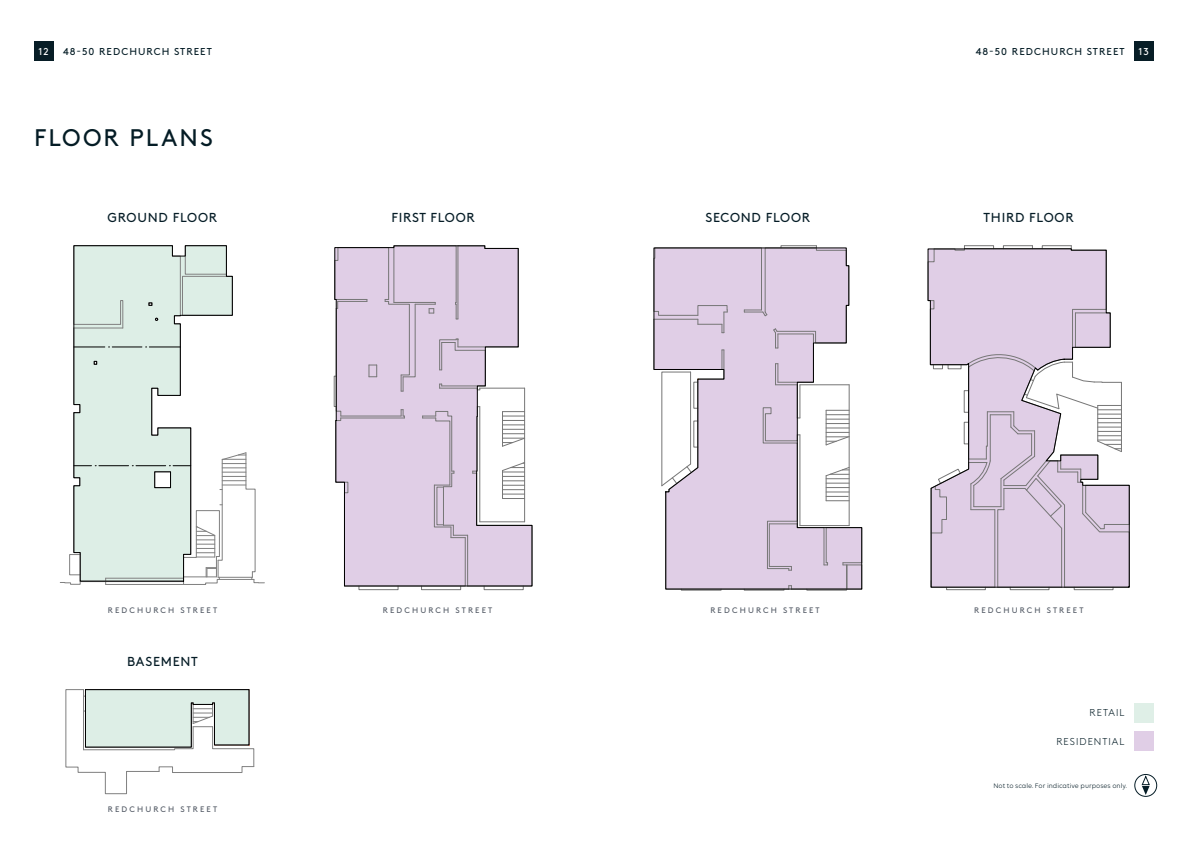
<style>
.page{position:relative;width:1191px;height:842px;background:#fff}
.page>*{position:absolute;margin:0;border:0;box-sizing:border-box;transform-origin:0 0}
.t1{font:24px "Brown";letter-spacing:.085em;color:#041c25}
.t2{font:13px "Brown";letter-spacing:.055em;color:#051c26}
.t3{font:10px "Brown";letter-spacing:.105em;color:#041c25}
.t4{font:300 10px "Brown";letter-spacing:.105em;color:#041c25}
.t5{font:10px "Brown";color:#fff}
.t6{font:8px "Brown";letter-spacing:.265em;color:#535a65}
.t7{font:7px "Volte";color:#051c26}
</style>
<div class="page">
<div style="left:34px;top:41px;width:19px;height:20px;background:#071d26"></div>
<div style="left:1134px;top:41px;width:19px;height:20px;background:#071d26"></div>
<div style="left:1134px;top:703px;width:19px;height:19px;background:#dfefe7"></div>
<div style="left:1134px;top:731px;width:19px;height:19px;background:#e0cee6"></div>
<div style="left:1134px;top:774px;width:23px;height:23px;border:1px solid #051c26;border-radius:50%"></div>
<svg style="left:1141px;top:775px;width:9px;height:20px"></svg>
<svg style="left:60px;top:245px;width:205px;height:340px"></svg>
<div style="left:421px;top:586px;width:40px;height:4px;border:1px solid #767676"></div>
<div style="left:359px;top:586px;width:39px;height:4px;border:1px solid #767676"></div>
<div style="left:484px;top:586px;width:39px;height:4px;border:1px solid #767676"></div>
<svg style="left:334px;top:245px;width:199px;height:342px"></svg>
<div style="left:946px;top:587px;width:39px;height:3px;border:1px solid #767676"></div>
<div style="left:1010px;top:587px;width:39px;height:3px;border:1px solid #767676"></div>
<div style="left:1074px;top:587px;width:39px;height:3px;border:1px solid #767676"></div>
<svg style="left:927px;top:248px;width:203px;height:340px"></svg>
<svg style="left:653px;top:247px;width:209px;height:343px"></svg>
<svg style="left:65px;top:689px;width:189px;height:105px"></svg>
<p class="t5" style="left:38px;top:44px;width:12px">12</p>
<p class="t5" style="left:1138px;top:44px;width:12px">13</p>
<p class="t3" style="left:63px;top:44px;width:150px">48-50 REDCHURCH STREET</p>
<p class="t3" style="left:975px;top:44px;width:150px">48-50 REDCHURCH STREET</p>
<h1 class="t1" style="left:34px;top:119px;width:180px">FLOOR PLANS</h1>
<h2 class="t2" style="left:108px;top:208px;width:111px">GROUND FLOOR</h2>
<h2 class="t2" style="left:391px;top:208px;width:85px">FIRST FLOOR</h2>
<h2 class="t2" style="left:705px;top:208px;width:106px">SECOND FLOOR</h2>
<h2 class="t2" style="left:983px;top:208px;width:92px">THIRD FLOOR</h2>
<p class="t6" style="left:108px;top:604px;width:111px">REDCHURCH STREET</p>
<p class="t6" style="left:383px;top:604px;width:111px">REDCHURCH STREET</p>
<p class="t6" style="left:710px;top:604px;width:111px">REDCHURCH STREET</p>
<p class="t6" style="left:974px;top:604px;width:111px">REDCHURCH STREET</p>
<h2 class="t2" style="left:127px;top:651px;width:72px">BASEMENT</h2>
<p class="t6" style="left:108px;top:803px;width:111px">REDCHURCH STREET</p>
<p class="t4" style="left:1089px;top:705px;width:36px">RETAIL</p>
<p class="t4" style="left:1056px;top:734px;width:70px">RESIDENTIAL</p>
<p class="t7" style="left:993px;top:782px;width:135px">Not to scale. For indicative purposes only.</p>
</div>
